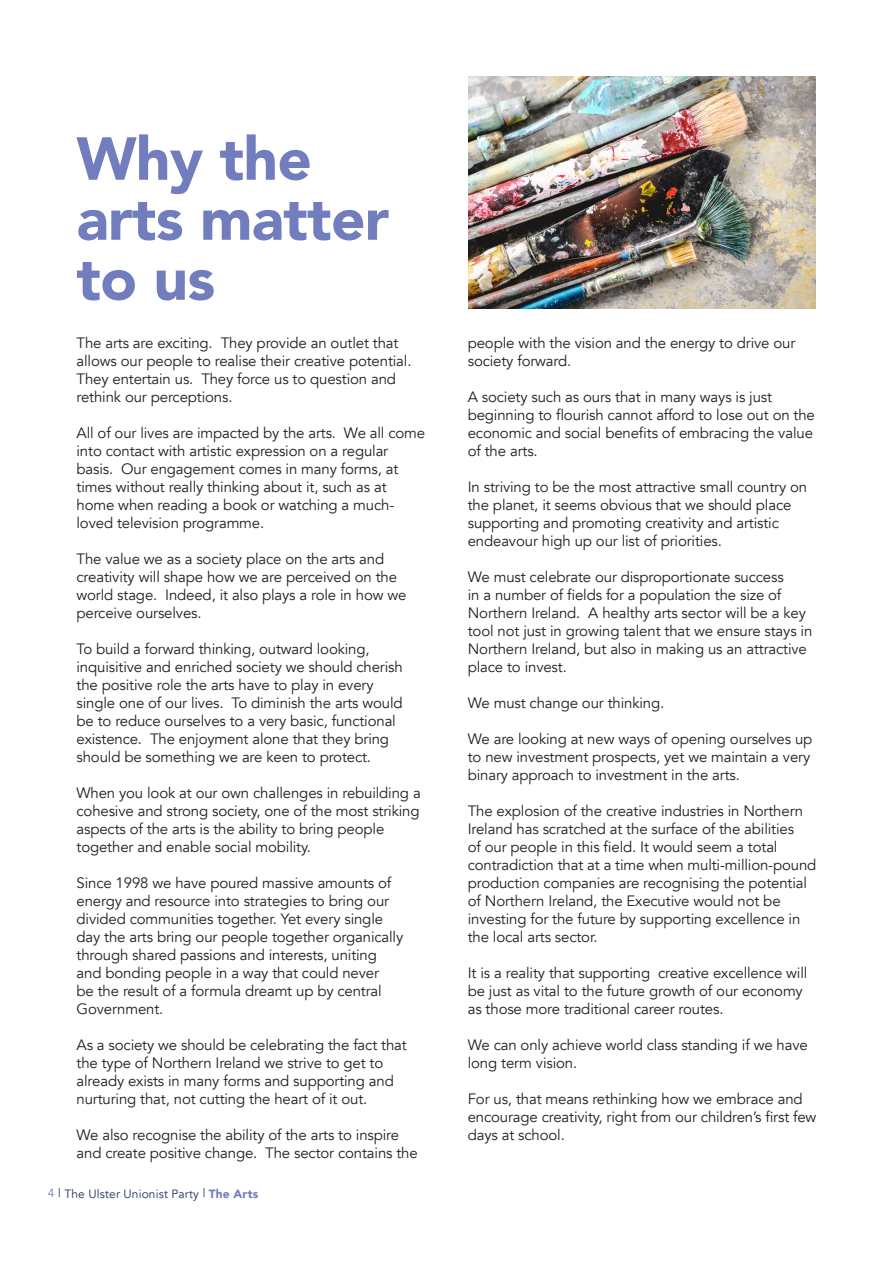
<style>
.page{position:relative;width:893px;height:1263px;background:#fff}
.page>*{position:absolute;margin:0;border:0;box-sizing:border-box;transform-origin:0 0}
.Header_Style{font:900 60px/60px "Avenir";letter-spacing:-.01em;color:#717dbd}
.Body_Text_Style{font:15px/18px "Avenir";letter-spacing:-.01em;color:#231f20}
.Footer_Style{font:12px "Avenir";letter-spacing:.01em;color:#1e3362}
.s1{color:#717dbd}
.s2{font-weight:900;color:#717dbd}
</style>
<div class="page">
<hr style="left:892px;top:0;width:1px;height:1263px;background:#717dbd">
<img style="left:468px;top:77px;width:348px;height:231px">
<p class="Header_Style" style="left:77px;top:127px;width:314px">Why the arts matter to us</p>
<p class="Body_Text_Style" style="left:77px;top:334px;width:337px">The arts are exciting. They provide an outlet that allows our people to realise their creative potential.<br>They entertain us. They force us to question and rethink our perceptions.</p>
<p class="Body_Text_Style" style="left:77px;top:424px;width:350px">All of our lives are impacted by the arts. We all come into contact with artistic expression on a regular basis. Our engagement comes in many forms, at times without really thinking about it, such as at home when reading a book or watching a much&shy;loved television programme.</p>
<p class="Body_Text_Style" style="left:77px;top:550px;width:331px">The value we as a society place on the arts and creativity will shape how we are perceived on the world stage. Indeed, it also plays a role in how we perceive ourselves.</p>
<p class="Body_Text_Style" style="left:77px;top:640px;width:328px">To build a forward thinking, outward looking, inquisitive and enriched society we should cherish the positive role the arts have to play in every single one of our lives. To diminish the arts would be to reduce ourselves to a very basic, functional existence. The enjoyment alone that they bring should be something we are keen to protect.</p>
<p class="Body_Text_Style" style="left:77px;top:784px;width:346px">When you look at our own challenges in rebuilding a cohesive and strong society, one of the most striking aspects of the arts is the ability to bring people together and enable social mobility.</p>
<p class="Body_Text_Style" style="left:77px;top:874px;width:328px">Since 1998 we have poured massive amounts of energy and resource into strategies to bring our divided communities together. Yet every single day the arts bring our people together organically through shared passions and interests, uniting and bonding people in a way that could never<br>be the result of a formula dreamt up by central Government.</p>
<p class="Body_Text_Style" style="left:77px;top:1036px;width:332px">As a society we should be celebrating the fact that the type of Northern Ireland we strive to get to already exists in many forms and supporting and nurturing that, not cutting the heart of it out.</p>
<p class="Body_Text_Style" style="left:77px;top:1126px;width:343px">We also recognise the ability of the arts to inspire and create positive change. The sector contains the</p>
<p class="Footer_Style" style="left:48px;top:1187px;width:212px"><span class="s1">4</span> | The Ulster Unionist Party | <span class="s2">The Arts</span></p>
<p class="Body_Text_Style" style="left:468px;top:334px;width:329px">people with the vision and the energy to drive our society forward.</p>
<p class="Body_Text_Style" style="left:468px;top:388px;width:349px">A society such as ours that in many ways is just beginning to flourish cannot afford to lose out on the economic and social benefits of embracing the value of the arts.</p>
<p class="Body_Text_Style" style="left:468px;top:478px;width:341px">In striving to be the most attractive small country on the planet, it seems obvious that we should place supporting and promoting creativity and artistic endeavour high up our list of priorities.</p>
<p class="Body_Text_Style" style="left:468px;top:568px;width:346px">We must celebrate our disproportionate success<br>in a number of fields for a population the size of Northern Ireland. A healthy arts sector will be a key tool not just in growing talent that we ensure stays in Northern Ireland, but also in making us an attractive place to invest.</p>
<p class="Body_Text_Style" style="left:468px;top:694px;width:198px">We must change our thinking.</p>
<p class="Body_Text_Style" style="left:468px;top:730px;width:346px">We are looking at new ways of opening ourselves up to new investment prospects, yet we maintain a very binary approach to investment in the arts.</p>
<p class="Body_Text_Style" style="left:468px;top:802px;width:350px">The explosion of the creative industries in Northern Ireland has scratched at the surface of the abilities<br>of our people in this field. It would seem a total contradiction that at a time when multi-million-pound production companies are recognising the potential of Northern Ireland, the Executive would not be investing for the future by supporting excellence in the local arts sector.</p>
<p class="Body_Text_Style" style="left:468px;top:964px;width:341px">It is a reality that supporting creative excellence will be just as vital to the future growth of our economy as those more traditional career routes.</p>
<p class="Body_Text_Style" style="left:468px;top:1036px;width:342px">We can only achieve world class standing if we have long term vision.</p>
<p class="Body_Text_Style" style="left:468px;top:1090px;width:350px">For us, that means rethinking how we embrace and encourage creativity, right from our children’s first few days at school.</p>
</div>
